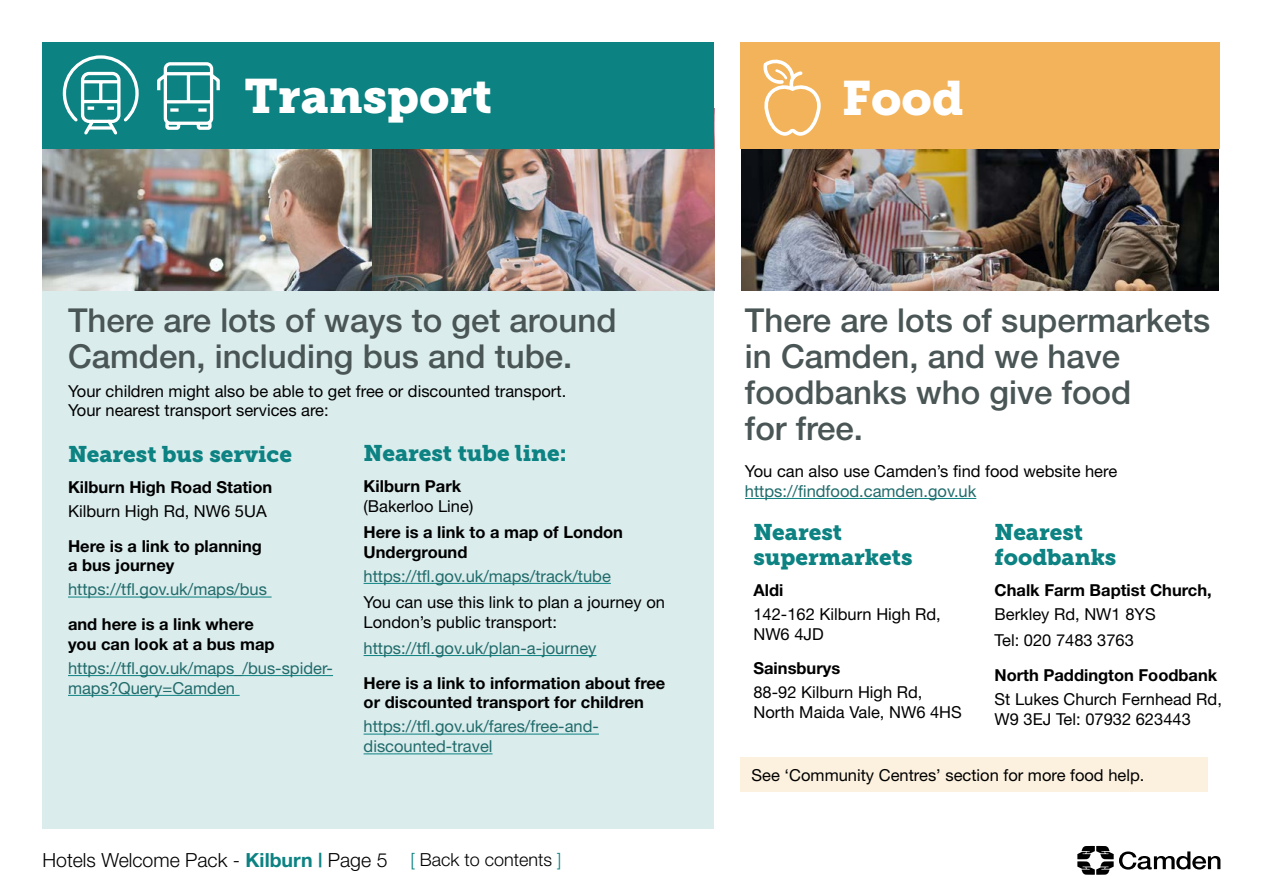
<style>
.page{position:relative;width:1263px;height:893px;background:#fff}
.page>*{position:absolute;margin:0;border:0;box-sizing:border-box;transform-origin:0 0}
.t1{font:48px "Museo Slab 900";color:#fff}
.t2{font:500 33px/36px "Helvetica Neue";color:#4a5555}
.t3{font:22.5px/25.5px "Museo Slab 900";color:#0c8282}
.t4{font:300 19.5px "Helvetica Neue";color:#000}
.t5{font:16.5px/19.8px "Helvetica Neue";color:#000}
.t6{font:700 16.5px/19.8px "Helvetica Neue";color:#000}
.t7{font:16.5px/19.8px "Helvetica Neue";color:#216b6b}
.s1{font-weight:700;color:#0c8282}
.s2{font-size:18px;color:#0c8282}
.s3{font-size:18px}
</style>
<div class="page">
<div style="left:43px;top:89px;width:671px;height:804px;background:#dbecec"></div>
<img style="left:43px;top:149px;width:329px;height:142px">
<img style="left:372px;top:149px;width:342px;height:142px">
<img style="left:741px;top:149px;width:478px;height:142px">
<div style="left:741px;top:43px;width:479px;height:106px;background:#f2b35a"></div>
<hr style="left:745px;top:498px;width:231px;height:1px;background:#0c8282">
<div style="left:43px;top:43px;width:671px;height:106px;background:#0c8282"></div>
<hr style="left:68px;top:597px;width:204px;height:1px;background:#0c8282">
<hr style="left:68px;top:675px;width:265px;height:1px;background:#0c8282">
<hr style="left:68px;top:695px;width:172px;height:1px;background:#0c8282">
<hr style="left:364px;top:583px;width:247px;height:1px;background:#0c8282">
<hr style="left:364px;top:655px;width:232px;height:1px;background:#0c8282">
<hr style="left:364px;top:734px;width:235px;height:1px;background:#0c8282">
<hr style="left:364px;top:753px;width:129px;height:1px;background:#0c8282">
<svg style="left:157px;top:62px;width:63px;height:68px"></svg>
<hr style="left:187px;top:74px;width:3px;height:28px;background:#fff">
<svg style="left:62px;top:55px;width:77px;height:80px"></svg>
<svg style="left:89px;top:126px;width:23px;height:4px"></svg>
<hr style="left:83px;top:80px;width:36px;height:3px;background:#fff">
<hr style="left:99px;top:82px;width:3px;height:20px;background:#fff">
<svg style="left:763px;top:59px;width:58px;height:77px"></svg>
<div style="left:740px;top:758px;width:468px;height:34px;background:#fcf0de"></div>
<div style="left:0;top:829px;width:1263px;height:64px;background:#fff"></div>
<svg style="left:1077px;top:846px;width:143px;height:29px"></svg>
<h1 class="t1" style="left:244px;top:68px;width:249px">Transport</h1>
<h2 class="t2" style="left:68px;top:302px;width:550px">There are lots of ways to get around<br>Camden, including bus and tube.</h2>
<p class="t5" style="left:68px;top:380px;width:500px">Your children might also be able to get free or discounted transport.<br>Your nearest transport services are:</p>
<h3 class="t3" style="left:68px;top:442px;width:225px">Nearest bus service</h3>
<p class="t6" style="left:68px;top:477px;width:206px">Kilburn High Road Station</p>
<p class="t5" style="left:68px;top:501px;width:200px">Kilburn High Rd, NW6 5UA</p>
<p class="t6" style="left:68px;top:535px;width:195px">Here is a link to planning a bus journey</p>
<p class="t7" style="left:68px;top:579px;width:200px">https://tfl.gov.uk/maps/bus</p>
<p class="t6" style="left:68px;top:614px;width:208px">and here is a link where you can look at a bus map</p>
<p class="t7" style="left:68px;top:658px;width:266px">https://tfl.gov.uk/maps_/bus-spider&shy;maps?Query=Camden</p>
<h3 class="t3" style="left:364px;top:441px;width:205px">Nearest tube line:</h3>
<p class="t6" style="left:364px;top:476px;width:99px">Kilburn Park</p>
<p class="t5" style="left:364px;top:496px;width:111px">(Bakerloo Line)</p>
<p class="t6" style="left:364px;top:522px;width:261px">Here is a link to a map of London<br>Underground</p>
<p class="t7" style="left:364px;top:566px;width:249px">https://tfl.gov.uk/maps/track/tube</p>
<p class="t5" style="left:364px;top:592px;width:303px">You can use this link to plan a journey on<br>London’s public transport:</p>
<p class="t7" style="left:364px;top:638px;width:234px">https://tfl.gov.uk/plan-a-journey</p>
<p class="t6" style="left:364px;top:672px;width:303px">Here is a link to information about free or discounted transport for children</p>
<p class="t7" style="left:364px;top:716px;width:237px">https://tfl.gov.uk/fares/free-and&shy;discounted-travel</p>
<p class="t4" style="left:43px;top:848px;width:520px">Hotels Welcome Pack - <span class="s1">Kilburn |</span> Page 5 <span class="s2">[</span> <span class="s3">Back to contents</span> <span class="s2">]</span></p>
<h1 class="t1" style="left:842px;top:70px;width:123px">Food</h1>
<h2 class="t2" style="left:745px;top:302px;width:467px">There are lots of supermarkets in Camden, and we have foodbanks who give food<br>for free.</h2>
<p class="t5" style="left:745px;top:461px;width:374px">You can also use Camden’s find food website here</p>
<p class="t7" style="left:745px;top:481px;width:233px">https://findfood.camden.gov.uk</p>
<h3 class="t3" style="left:753px;top:519px;width:160px">Nearest supermarkets</h3>
<p class="t6" style="left:753px;top:580px;width:31px">Aldi</p>
<p class="t5" style="left:753px;top:604px;width:189px">142-162 Kilburn High Rd,<br>NW6 4JD</p>
<p class="t6" style="left:753px;top:658px;width:88px">Sainsburys</p>
<p class="t5" style="left:753px;top:682px;width:210px">88-92 Kilburn High Rd,<br>North Maida Vale, NW6 4HS</p>
<h3 class="t3" style="left:994px;top:519px;width:123px">Nearest foodbanks</h3>
<p class="t6" style="left:994px;top:580px;width:219px">Chalk Farm Baptist Church,</p>
<p class="t5" style="left:994px;top:600px;width:163px;line-height:26.2px">Berkley Rd, NW1 8YS<br>Tel: 020 7483 3763</p>
<p class="t6" style="left:994px;top:664px;width:224px">North Paddington Foodbank</p>
<p class="t5" style="left:994px;top:689px;width:229px">St Lukes Church Fernhead Rd,<br>W9 3EJ Tel: 07932 623443</p>
<p class="t5" style="left:752px;top:765px;width:394px">See ‘Community Centres’ section for more food help.</p>
</div>
